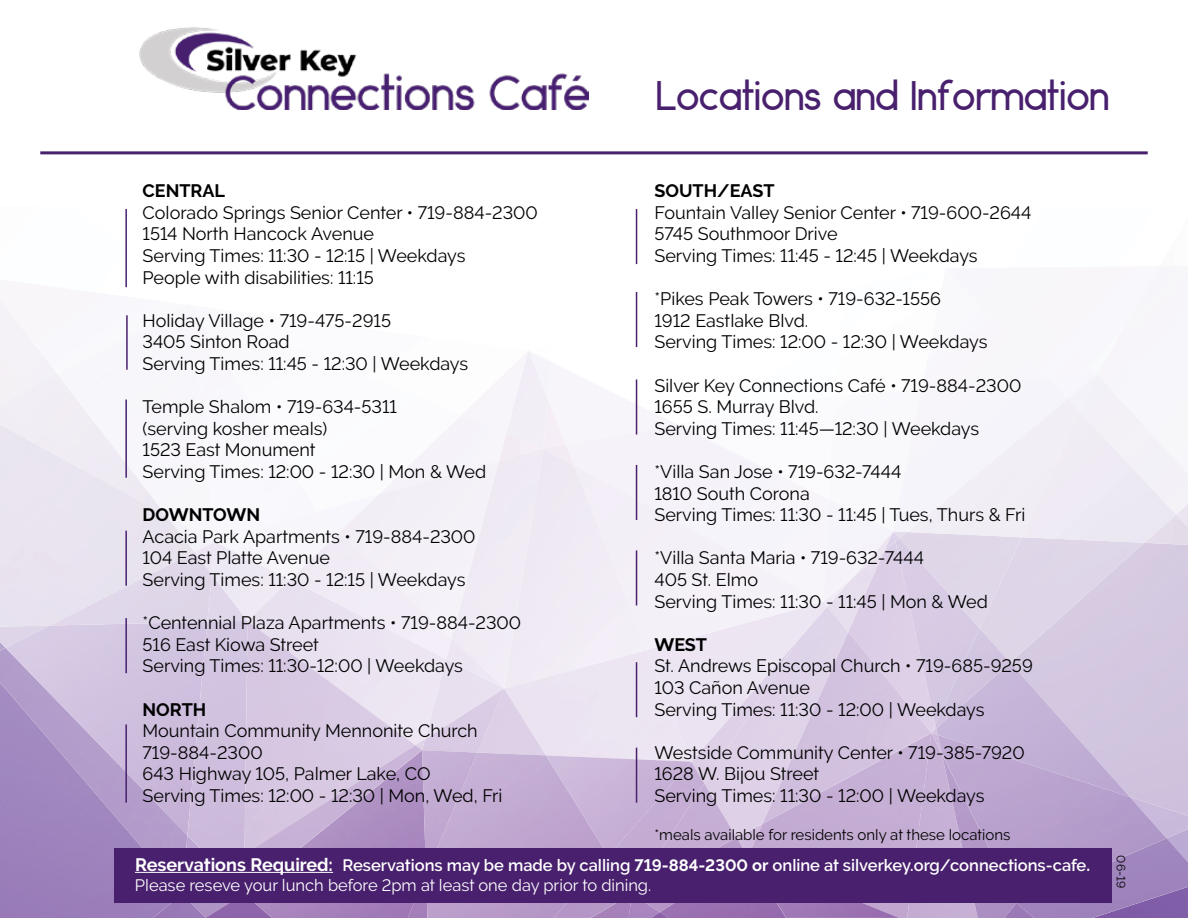
<style>
.page{position:relative;width:1188px;height:918px;background:#fff}
.page>*{position:absolute;margin:0;border:0;box-sizing:border-box;transform-origin:0 0}
.t1{font:39px "Anke";color:#48206e}
.t2{font:18px/21.6px "Raleway";color:#000}
.t3{font:700 18px "Raleway";color:#000}
.t4{font:600 16.5px/19.8px "Raleway";color:#fff}
.t5{font:15px "Raleway";color:#000}
.t6{font:12px "Raleway";color:#000}
.s1{font-weight:700;font-size:18px}
.s2{font-weight:700}
.s3{font-weight:400}
</style>
<div class="page">
<img style="left:660px;top:912px;width:88px;height:6px">
<div style="left:0;top:894px;width:153px;height:24px;background:#9a7db9"></div>
<img style="left:153px;top:902px;width:29px;height:16px">
<svg style="left:0;top:648px;width:5px;height:3px"></svg>
<img style="left:182px;top:835px;width:5px;height:13px">
<img style="left:182px;top:902px;width:62px;height:16px">
<img style="left:244px;top:902px;width:182px;height:16px">
<img style="left:1167px;top:816px;width:21px;height:22px">
<img style="left:1010px;top:543px;width:134px;height:120px">
<div style="left:907px;top:537px;width:115px;height:91px;background:#dfd7e8"></div>
<img style="left:899px;top:532px;width:8px;height:6px">
<div style="left:1097px;top:375px;width:91px;height:140px;background:#f7f6fb"></div>
<img style="left:1144px;top:515px;width:44px;height:30px">
<img style="left:1022px;top:412px;width:154px;height:131px">
<img style="left:907px;top:399px;width:173px;height:138px">
<div style="left:894px;top:378px;width:174px;height:154px;background:#f5f4f9"></div>
<img style="left:635px;top:209px;width:3px;height:137px">
<img style="left:704px;top:607px;width:144px;height:231px">
<img style="left:704px;top:762px;width:44px;height:21px">
<img style="left:691px;top:650px;width:72px;height:112px">
<img style="left:647px;top:602px;width:152px;height:48px">
<img style="left:827px;top:602px;width:21px;height:5px">
<div style="left:828px;top:500px;width:63px;height:102px;background:#f5f4fa"></div>
<img style="left:799px;top:602px;width:28px;height:30px">
<img style="left:632px;top:912px;width:28px;height:6px">
<img style="left:632px;top:838px;width:116px;height:74px">
<img style="left:608px;top:902px;width:24px;height:16px">
<img style="left:704px;top:784px;width:33px;height:64px">
<img style="left:691px;top:762px;width:13px;height:86px">
<div style="left:546px;top:650px;width:145px;height:105px;background:#ece5f2"></div>
<div style="left:543px;top:449px;width:104px;height:240px;background:#f1ecf5"></div>
<img style="left:504px;top:689px;width:42px;height:64px">
<img style="left:425px;top:689px;width:79px;height:64px">
<div style="left:446px;top:639px;width:58px;height:50px;background:#eee7f3"></div>
<img style="left:543px;top:445px;width:31px;height:20px">
<img style="left:426px;top:753px;width:182px;height:165px">
<div style="left:422px;top:750px;width:55px;height:98px;background:#c4acd3"></div>
<img style="left:546px;top:755px;width:145px;height:93px">
<img style="left:931px;top:754px;width:11px;height:164px">
<img style="left:931px;top:735px;width:5px;height:19px">
<img style="left:748px;top:733px;width:183px;height:185px">
<svg style="left:931px;top:728px;width:5px;height:7px"></svg>
<img style="left:848px;top:542px;width:87px;height:191px">
<img style="left:885px;top:531px;width:10px;height:20px">
<img style="left:763px;top:632px;width:168px;height:192px">
<img style="left:748px;top:902px;width:151px;height:16px">
<img style="left:1034px;top:838px;width:154px;height:80px">
<img style="left:1016px;top:903px;width:18px;height:15px">
<img style="left:942px;top:903px;width:74px;height:15px">
<img style="left:938px;top:735px;width:229px;height:168px">
<img style="left:936px;top:663px;width:194px;height:134px">
<img style="left:935px;top:628px;width:75px;height:100px">
<img style="left:895px;top:538px;width:85px;height:186px">
<svg style="left:893px;top:531px;width:6px;height:11px"></svg>
<img style="left:6px;top:627px;width:181px;height:208px">
<img style="left:0;top:627px;width:49px;height:21px">
<div style="left:187px;top:622px;width:58px;height:226px;background:#cfc0df"></div>
<img style="left:194px;top:574px;width:18px;height:52px">
<img style="left:207px;top:574px;width:38px;height:48px">
<img style="left:194px;top:552px;width:18px;height:22px">
<img style="left:166px;top:542px;width:46px;height:10px">
<img style="left:212px;top:542px;width:36px;height:79px">
<div style="left:0;top:287px;width:127px;height:87px;background:#f8f6fa"></div>
<img style="left:191px;top:424px;width:23px;height:88px">
<div style="left:215px;top:542px;width:75px;height:38px;background:#f2eff6"></div>
<div style="left:463px;top:351px;width:65px;height:82px;background:#f7f5fa"></div>
<div style="left:248px;top:580px;width:198px;height:165px;background:#ede6f2"></div>
<svg style="left:415px;top:739px;width:10px;height:11px"></svg>
<div style="left:415px;top:415px;width:91px;height:79px;background:#f5f4fa"></div>
<img style="left:340px;top:461px;width:159px;height:178px">
<img style="left:290px;top:532px;width:162px;height:127px">
<img style="left:245px;top:621px;width:170px;height:124px">
<img style="left:244px;top:745px;width:178px;height:103px">
<img style="left:140px;top:27px;width:448px;height:83px">
<hr style="left:40px;top:151px;width:1108px;height:3px;background:#48206e">
<hr style="left:125px;top:400px;width:2px;height:78px;background:#48206e">
<hr style="left:125px;top:724px;width:2px;height:79px;background:#48206e">
<hr style="left:125px;top:209px;width:2px;height:78px;background:#48206e">
<hr style="left:126px;top:315px;width:2px;height:55px;background:#48206e">
<hr style="left:636px;top:292px;width:1px;height:55px;background:#48206e">
<hr style="left:636px;top:209px;width:1px;height:55px;background:#48206e">
<hr style="left:636px;top:379px;width:1px;height:56px;background:#48206e">
<hr style="left:636px;top:465px;width:1px;height:55px;background:#48206e">
<hr style="left:636px;top:662px;width:1px;height:55px;background:#48206e">
<hr style="left:636px;top:550px;width:1px;height:55px;background:#48206e">
<hr style="left:636px;top:748px;width:1px;height:55px;background:#48206e">
<hr style="left:125px;top:618px;width:2px;height:55px;background:#48206e">
<hr style="left:125px;top:531px;width:2px;height:55px;background:#48206e">
<div style="left:114px;top:848px;width:998px;height:54px;background:#48206e"></div>
<hr style="left:135px;top:872px;width:198px;height:1px;background:#fff">
<p class="t3" style="left:143px;top:181px;width:84px">CENTRAL</p>
<p class="t2" style="left:143px;top:202px;width:397px">Colorado Springs Senior Center • 719-884-2300<br>1514 North Hancock Avenue<br>Serving Times: 11:30 - 12:15 | Weekdays<br>People with disabilities: 11:15</p>
<p class="t2" style="left:143px;top:310px;width:327px">Holiday Village • 719-475-2915<br>3405 Sinton Road<br>Serving Times: 11:45 - 12:30 | Weekdays</p>
<p class="t2" style="left:143px;top:396px;width:345px">Temple Shalom • 719-634-5311<br>(serving kosher meals)<br>1523 East Monument<br>Serving Times: 12:00 - 12:30 | Mon &amp; Wed</p>
<p class="t3" style="left:143px;top:505px;width:119px">DOWNTOWN</p>
<p class="t2" style="left:143px;top:526px;width:335px">Acacia Park Apartments • 719-884-2300<br>104 East Platte Avenue<br>Serving Times: 11:30 - 12:15 | Weekdays</p>
<p class="t2" style="left:143px;top:612px;width:380px">*Centennial Plaza Apartments • 719-884-2300<br>516 East Kiowa Street<br>Serving Times: 11:30-12:00 | Weekdays</p>
<p class="t3" style="left:143px;top:699px;width:65px">NORTH</p>
<p class="t2" style="left:143px;top:720px;width:361px">Mountain Community Mennonite Church<br>719-884-2300<br>643 Highway 105, Palmer Lake, CO<br>Serving Times: 12:00 - 12:30 | Mon, Wed, Fri</p>
<h1 class="t1" style="left:656px;top:70px;width:454px">Locations and Information</h1>
<p class="t3" style="left:654px;top:181px;width:122px">SOUTH/EAST</p>
<p class="t2" style="left:654px;top:202px;width:378px">Fountain Valley Senior Center • 719-600-2644<br>5745 Southmoor Drive<br>Serving Times: 11:45 - 12:45 | Weekdays</p>
<p class="t2" style="left:654px;top:288px;width:335px">*Pikes Peak Towers • 719-632-1556<br>1912 Eastlake Blvd.<br>Serving Times: 12:00 - 12:30 | Weekdays</p>
<p class="t2" style="left:654px;top:374px;width:368px">Silver Key Connections Café • 719-884-2300<br>1655 S. Murray Blvd.<br>Serving Times: 11:45—12:30 | Weekdays</p>
<p class="t2" style="left:654px;top:461px;width:372px">*Villa San Jose • 719-632-7444<br>1810 South Corona<br>Serving Times: 11:30 - 11:45 | Tues, Thurs &amp; Fri</p>
<p class="t2" style="left:654px;top:547px;width:335px">*Villa Santa Maria • 719-632-7444<br>405 St. Elmo<br>Serving Times: 11:30 - 11:45 | Mon &amp; Wed</p>
<p class="t3" style="left:654px;top:634px;width:54px">WEST</p>
<p class="t2" style="left:654px;top:655px;width:380px">St. Andrews Episcopal Church • 719-685-9259<br>103 Cañon Avenue<br>Serving Times: 11:30 - 12:00 | Weekdays</p>
<p class="t2" style="left:654px;top:742px;width:372px">Westside Community Center • 719-385-7920<br>1628 W. Bijou Street<br>Serving Times: 11:30 - 12:00 | Weekdays</p>
<p class="t5" style="left:654px;top:826px;width:358px">*meals available for residents only at these locations</p>
<p class="t4" style="left:135px;top:855px;width:957px"><span class="s1">Reservations Required:</span> Reservations may be made by calling <span class="s2">719-884-2300 or</span> online at silverkey.org/connections-cafe<span class="s2">.<br></span><span class="s3">Please reseve your lunch before 2pm at least one day prior to dining.</span></p>
<p class="t6" style="left:1128px;top:855px;width:34px;rotate:90deg">06-19</p>
</div>
